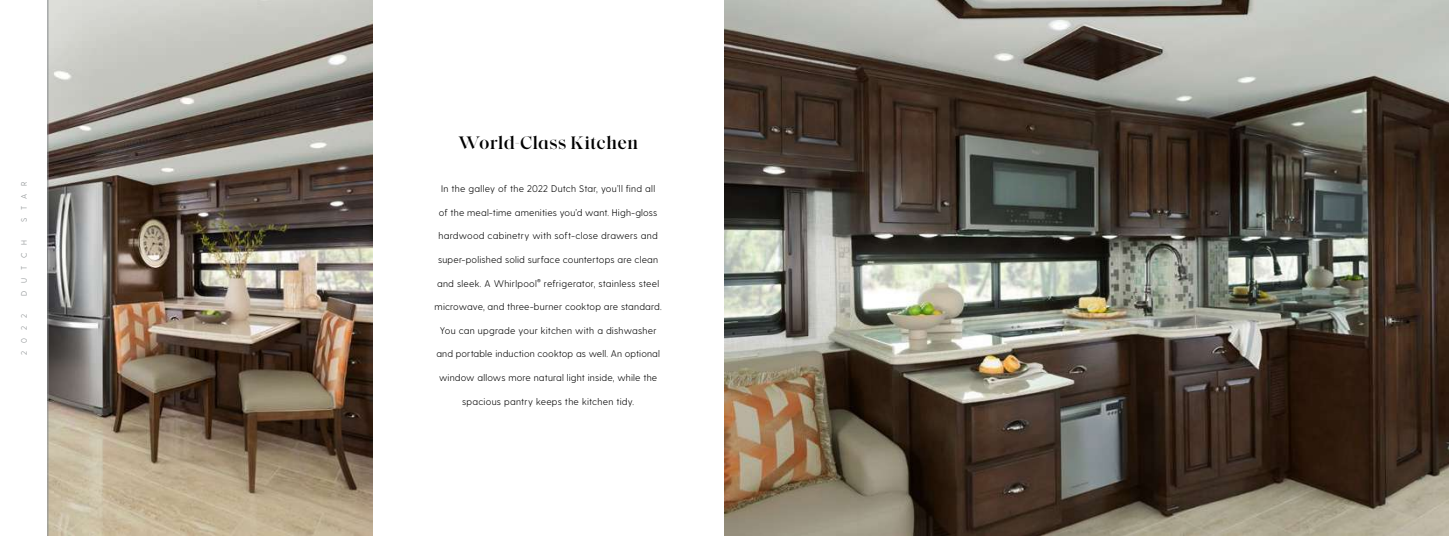
<style>
.page{position:relative;width:1449px;height:536px;background:#fff}
.page>*{position:absolute;margin:0;border:0;box-sizing:border-box;transform-origin:0 0}
.t1{font:18.38px "Vultura";letter-spacing:.02em;color:#000}
.t2{font:300 9.62px "Greycliff CF";letter-spacing:.02em;color:#000}
.t3{font:300 7.88px "Greycliff CF";letter-spacing:1em;color:#8b8f91}
</style>
<div class="page">
<img style="left:724px;top:0;width:725px;height:536px">
<img style="left:47px;top:0;width:325px;height:535px">
<hr style="left:48px;top:0;width:1px;height:536px;background:#8b8f91">
<p class="t3" style="left:19px;top:222px;width:42px;rotate:-90deg">STAR</p>
<p class="t3" style="left:19px;top:296px;width:58px;rotate:-90deg">DUTCH</p>
<p class="t3" style="left:19px;top:355px;width:42px;rotate:-90deg">2022</p>
<h1 class="t1" style="left:458px;top:131px;width:181px">World-Class Kitchen</h1>
<p class="t2" style="left:441px;top:183px;width:216px">In the galley of the 2022 Dutch Star, you’ll find all</p>
<p class="t2" style="left:439px;top:206px;width:220px">of the meal-time amenities you’d want. High-gloss</p>
<p class="t2" style="left:439px;top:230px;width:221px">hardwood cabinetry with soft-close drawers and</p>
<p class="t2" style="left:438px;top:254px;width:222px">super-polished solid surface countertops are clean</p>
<p class="t2" style="left:437px;top:277px;width:224px">and sleek. A Whirlpool<sup>®</sup> refrigerator, stainless steel</p>
<p class="t2" style="left:435px;top:301px;width:229px">microwave, and three-burner cooktop are standard.</p>
<p class="t2" style="left:440px;top:324px;width:218px">You can upgrade your kitchen with a dishwasher</p>
<p class="t2" style="left:436px;top:348px;width:225px">and portable induction cooktop as well. An optional</p>
<p class="t2" style="left:439px;top:372px;width:220px">window allows more natural light inside, while the</p>
<p class="t2" style="left:462px;top:395px;width:174px">spacious pantry keeps the kitchen tidy.</p>
</div>
